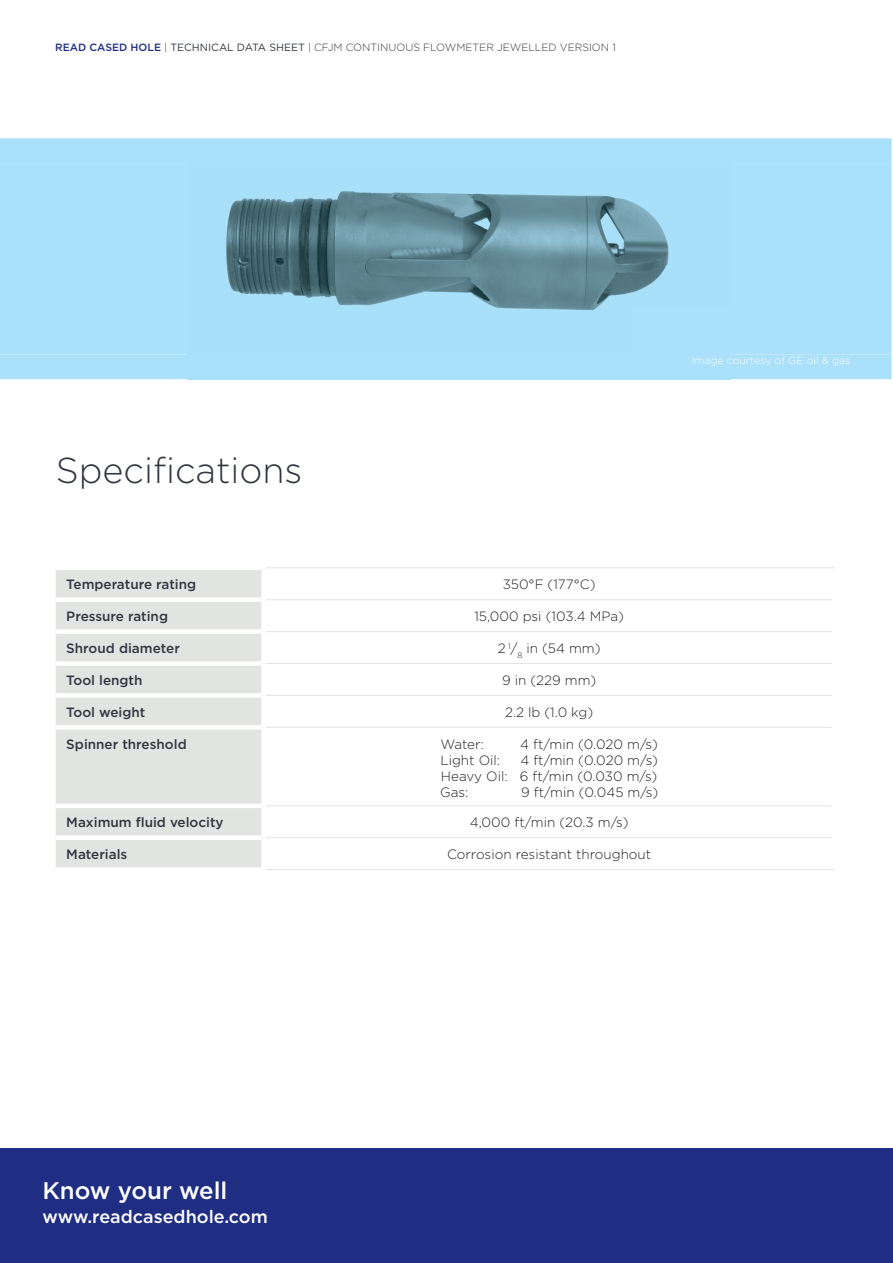
<style>
.page{position:relative;width:893px;height:1263px;background:#fff}
.page>*{position:absolute;margin:0;border:0;box-sizing:border-box;transform-origin:0 0}
.t1{font:300 36px "Gotham";color:#323640}
.t2{font:500 24px "Gotham";color:#fff}
.t3{font:500 18px "Gotham";color:#fff}
.t4{font:300 13.5px/16.2px "Gotham";color:#231f20;text-align:justify}
.t5{font:500 13.5px "Gotham";color:#323640}
.t6{font:300 10.5px "Gotham";color:#323640}
.t7{font:300 10.5px "Gotham";color:#fff}
.s1{font-weight:500;color:#1f2d82}
.s2{font-weight:400}
</style>
<div class="page">
<div style="left:0;top:138px;width:891px;height:241px;background:#aae0f9"></div>
<svg style="left:0;top:163px;width:891px;height:191px;background:#95c8dd"></svg>
<div style="left:0;top:1149px;width:893px;height:114px;background:#1f2d82"></div>
<div style="left:56px;top:570px;width:205px;height:297px;background:#e2e4e2"></div>
<div style="left:56px;top:597px;width:205px;height:5px;background:#fff"></div>
<div style="left:56px;top:629px;width:205px;height:5px;background:#fff"></div>
<div style="left:56px;top:661px;width:205px;height:5px;background:#fff"></div>
<div style="left:56px;top:693px;width:205px;height:5px;background:#fff"></div>
<hr style="left:56px;top:725px;width:205px;height:4px;background:#fff">
<div style="left:56px;top:803px;width:205px;height:5px;background:#fff"></div>
<div style="left:56px;top:835px;width:205px;height:5px;background:#fff"></div>
<hr style="left:266px;top:631px;width:566px;height:1px;background:#e2e4e2">
<hr style="left:266px;top:663px;width:566px;height:1px;background:#e2e4e2">
<hr style="left:266px;top:695px;width:566px;height:1px;background:#e2e4e2">
<hr style="left:266px;top:805px;width:566px;height:1px;background:#e2e4e2">
<hr style="left:266px;top:837px;width:566px;height:1px;background:#e2e4e2">
<hr style="left:266px;top:869px;width:569px;height:1px;background:#e2e4e2">
<hr style="left:266px;top:727px;width:566px;height:1px;background:#e2e4e2">
<hr style="left:266px;top:567px;width:568px;height:1px;background:#e2e4e2">
<hr style="left:266px;top:599px;width:566px;height:1px;background:#e2e4e2">
<p class="t6" style="left:55px;top:41px;width:562px"><span class="s1">READ CASED HOLE</span> | <span class="s2">TECHNICAL DATA SHEET</span> | CFJM CONTINUOUS FLOWMETER JEWELLED VERSION 1</p>
<h1 class="t1" style="left:56px;top:447px;width:248px">Specifications</h1>
<p class="t7" style="left:692px;top:354px;width:160px">Image courtesy of GE oil &amp; gas</p>
<p class="t5" style="left:66px;top:576px;width:131px">Temperature rating</p>
<p class="t4" style="left:503px;top:576px;width:94px">350°F (177°C)</p>
<p class="t5" style="left:66px;top:607px;width:103px">Pressure rating</p>
<p class="t4" style="left:474px;top:608px;width:151px">15,000 psi (103.4 MPa)</p>
<p class="t5" style="left:66px;top:639px;width:115px">Shroud diameter</p>
<p class="t4" style="left:498px;top:640px;width:104px">2 <sup>1</sup>/<sub>8</sub> in (54 mm)</p>
<p class="t5" style="left:66px;top:671px;width:78px">Tool length</p>
<p class="t4" style="left:502px;top:672px;width:96px">9 in (229 mm)</p>
<p class="t5" style="left:66px;top:703px;width:81px">Tool weight</p>
<p class="t4" style="left:505px;top:704px;width:90px">2.2 lb (1.0 kg)</p>
<p class="t5" style="left:66px;top:735px;width:122px">Spinner threshold</p>
<p class="t4" style="left:440px;top:735px;width:45px">Water:</p>
<p class="t4" style="left:520px;top:735px;width:139px">4 ft/min (0.020 m/s)</p>
<p class="t4" style="left:440px;top:752px;width:61px">Light Oil:</p>
<p class="t4" style="left:440px;top:752px;width:219px;text-indent:80px">4 ft/min (0.020 m/s)<br>Heavy Oil: 6 ft/min (0.030 m/s)<br>Gas:</p>
<p class="t4" style="left:521px;top:784px;width:139px">9 ft/min (0.045 m/s)</p>
<p class="t5" style="left:66px;top:814px;width:159px">Maximum fluid velocity</p>
<p class="t4" style="left:470px;top:814px;width:160px">4,000 ft/min (20.3 m/s)</p>
<p class="t5" style="left:66px;top:845px;width:63px">Materials</p>
<p class="t4" style="left:447px;top:846px;width:206px">Corrosion resistant throughout</p>
<h2 class="t2" style="left:43px;top:1175px;width:186px">Know your well</h2>
<h3 class="t3" style="left:43px;top:1205px;width:227px">www.readcasedhole.com</h3>
</div>
